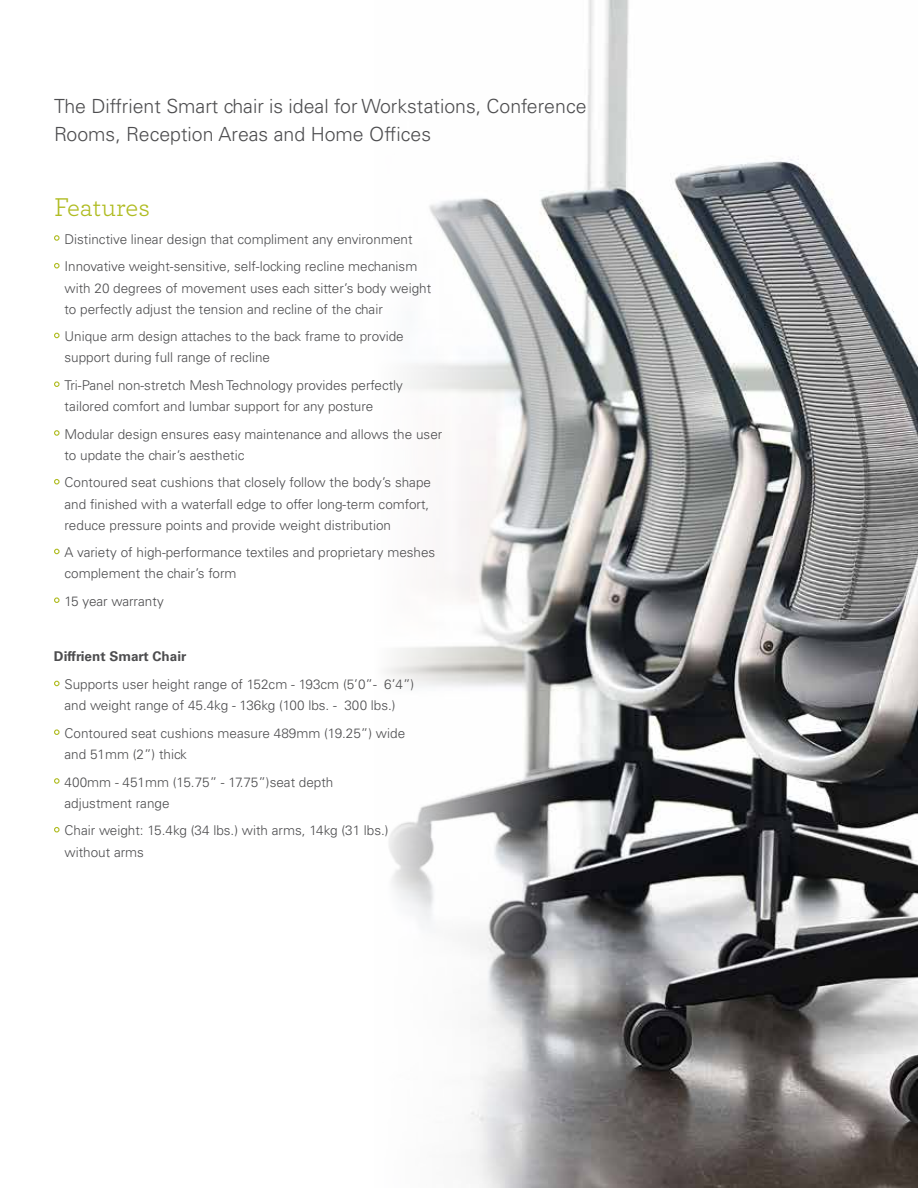
<style>
.page{position:relative;width:918px;height:1188px;background:#fff}
.page>*{position:absolute;margin:0;border:0;box-sizing:border-box;transform-origin:0 0}
.t1{font:27px "Archer";color:#b0bc22}
.t2{font:300 19.5px/28.5px "Univers";color:#4d4d4f}
.t3{font:300 13.5px/21px "Univers";color:#4d4d4f}
.t4{font:700 13.5px "Univers";color:#4d4d4f}
</style>
<div class="page">
<img style="left:386px;top:0;width:532px;height:1188px">
<svg style="left:54px;top:235px;width:6px;height:6px"></svg>
<svg style="left:54px;top:263px;width:6px;height:5px"></svg>
<svg style="left:54px;top:333px;width:6px;height:5px"></svg>
<svg style="left:54px;top:381px;width:6px;height:6px"></svg>
<svg style="left:54px;top:430px;width:6px;height:6px"></svg>
<svg style="left:54px;top:479px;width:6px;height:5px"></svg>
<svg style="left:54px;top:549px;width:6px;height:5px"></svg>
<svg style="left:54px;top:597px;width:6px;height:6px"></svg>
<svg style="left:54px;top:681px;width:6px;height:5px"></svg>
<svg style="left:54px;top:729px;width:6px;height:6px"></svg>
<svg style="left:54px;top:778px;width:6px;height:6px"></svg>
<svg style="left:54px;top:827px;width:6px;height:5px"></svg>
<h2 class="t2" style="left:54px;top:92px;width:534px">The Diffrient Smart chair is ideal for Workstations, Conference<br>Rooms, Reception Areas and Home Offices</h2>
<h1 class="t1" style="left:54px;top:188px;width:97px">Features</h1>
<p class="t3" style="left:65px;top:225px;width:354px;line-height:27.8px">Distinctive linear design that compliment any environment<br>Innovative weight-sensitive, self-locking recline mechanism</p>
<p class="t3" style="left:65px;top:277px;width:368px">with 20 degrees of movement uses each sitter’s body weight to perfectly adjust the tension and recline of the chair</p>
<p class="t3" style="left:65px;top:326px;width:341px">Unique arm design attaches to the back frame to provide support during full range of recline</p>
<p class="t3" style="left:65px;top:375px;width:340px">Tri-Panel non-stretch Mesh Technology provides perfectly tailored comfort and lumbar support for any posture</p>
<p class="t3" style="left:65px;top:423px;width:379px">Modular design ensures easy maintenance and allows the user to update the chair’s aesthetic</p>
<p class="t3" style="left:65px;top:472px;width:368px">Contoured seat cushions that closely follow the body’s shape and finished with a waterfall edge to offer long-term comfort, reduce pressure points and provide weight distribution</p>
<p class="t3" style="left:65px;top:542px;width:372px">A variety of high-performance textiles and proprietary meshes complement the chair’s form</p>
<p class="t3" style="left:65px;top:591px;width:101px">15 year warranty</p>
<p class="t4" style="left:54px;top:649px;width:134px">Diffrient Smart Chair</p>
<p class="t3" style="left:65px;top:674px;width:351px">Supports user height range of 152cm - 193cm (5’0”- 6’4”) and weight range of 45.4kg - 136kg (100 lbs. - 300 lbs.)</p>
<p class="t3" style="left:65px;top:723px;width:342px">Contoured seat cushions measure 489mm (19.25”) wide and 51mm (2”) thick</p>
<p class="t3" style="left:65px;top:771px;width:270px">400mm - 451mm (15.75” - 17.75”)seat depth adjustment range</p>
<p class="t3" style="left:65px;top:820px;width:326px">Chair weight: 15.4kg (34 lbs.) with arms, 14kg (31 lbs.) without arms</p>
</div>
